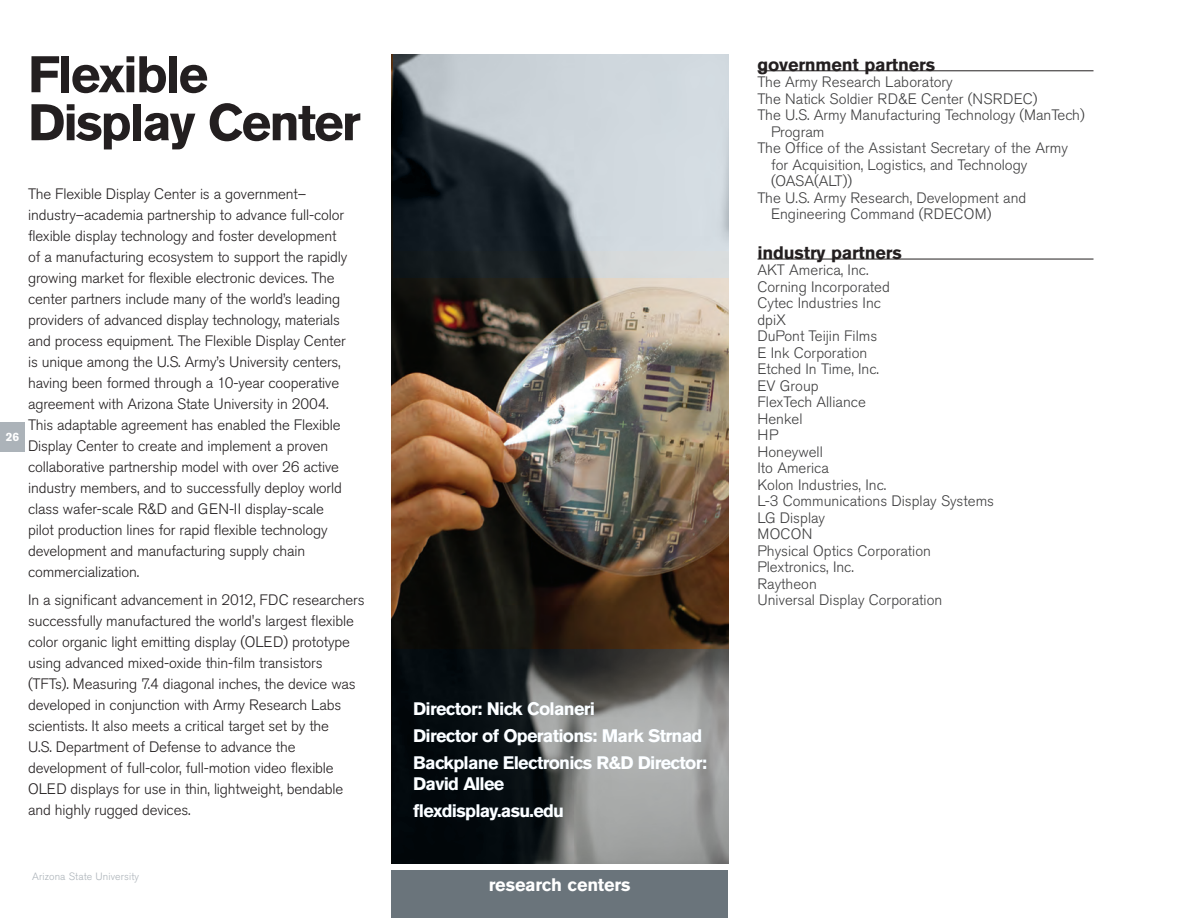
<style>
.page{position:relative;width:1188px;height:918px;background:#fff}
.page>*{position:absolute;margin:0;border:0;box-sizing:border-box;transform-origin:0 0}
.Center_Name_Head{font:700 51px/48px "Akzidenz Grotesk Pro";letter-spacing:-.04em;color:#231f20}
.Center_Name_subhead{font:700 18px/21px "Akzidenz Grotesk Pro";letter-spacing:-.04em;color:#fff}
.Paragraph_Style_1{font:700 18px "Akzidenz Grotesk Pro";letter-spacing:-.01em;color:#231f20}
.Center_Name_subhead-2{font:700 18px "Akzidenz Grotesk Pro";letter-spacing:-.01em;color:#fff}
.t1{font:300 15px/21px "Akzidenz Grotesk Pro";letter-spacing:-.01em;color:#231f20}
.t2{font:300 15px "Akzidenz Grotesk Pro";color:#3e3e3f}
.t3{font:700 12px "Akzidenz Grotesk Pro";color:#fff}
.t4{font:300 10.5px "Akzidenz Grotesk Pro";letter-spacing:.01em;color:#acb3b9}
</style>
<div class="page">
<img style="left:392px;top:54px;width:337px;height:595px">
<hr style="left:758px;top:71px;width:336px;height:1px;background:#231f20">
<hr style="left:758px;top:259px;width:336px;height:1px;background:#231f20">
<svg style="left:392px;top:649px;width:337px;height:215px;background:#4e5152"></svg>
<svg style="left:393px;top:250px;width:335px;height:28px;background:#666c6e"></svg>
<svg style="left:393px;top:54px;width:335px;height:196px;background:#939ba2"></svg>
<div style="left:0;top:422px;width:25px;height:29px;background:#acb3b9"></div>
<div style="left:392px;top:870px;width:336px;height:48px;background:#6a747b"></div>
<p class="Center_Name_Head" style="left:28px;top:50px;width:334px">Flexible<br>Display Center</p>
<p class="t3" style="left:6px;top:429px;width:15px">26</p>
<p class="t1" style="left:28px;top:183px;width:321px">The Flexible Display Center is a government– industry–academia partnership to advance full-color flexible display technology and foster development of a manufacturing ecosystem to support the rapidly growing market for flexible electronic devices. The center partners include many of the world’s leading providers of advanced display technology, materials and process equipment. The Flexible Display Center is unique among the U.S. Army’s University centers, having been formed through a 10-year cooperative agreement with Arizona State University in 2004.<br>This adaptable agreement has enabled the Flexible Display Center to create and implement a proven collaborative partnership model with over 26 active industry members, and to successfully deploy world class wafer-scale R&amp;D and GEN-II display-scale pilot production lines for rapid flexible technology development and manufacturing supply chain commercialization.</p>
<p class="t1" style="left:28px;top:589px;width:338px">In a significant advancement in 2012, FDC researchers successfully manufactured the world's largest flexible color organic light emitting display (OLED) prototype using advanced mixed-oxide thin-film transistors (TFTs). Measuring 7.4 diagonal inches, the device was developed in conjunction with Army Research Labs scientists. It also meets a critical target set by the<br>U.S. Department of Defense to advance the development of full-color, full-motion video flexible OLED displays for use in thin, lightweight, bendable and highly rugged devices.</p>
<p class="t4" style="left:32px;top:869px;width:108px">Arizona State University</p>
<p class="Center_Name_subhead" style="left:413px;top:698px;width:183px">Director: Nick Colaneri</p>
<p class="Center_Name_subhead" style="left:413px;top:725px;width:291px">Director of Operations: Mark Strnad</p>
<p class="Center_Name_subhead" style="left:413px;top:752px;width:295px">Backplane Electronics R&amp;D Director:<br>David Allee</p>
<p class="Center_Name_subhead" style="left:413px;top:800px;width:152px">flexdisplay.asu.edu</p>
<p class="Center_Name_subhead-2" style="left:489px;top:873px;width:143px">research centers</p>
<p class="Paragraph_Style_1" style="left:758px;top:53px;width:179px">government partners</p>
<p class="t2" style="left:758px;top:72px;width:197px">The Army Research Laboratory</p>
<p class="t2" style="left:758px;top:89px;width:282px">The Natick Soldier RD&amp;E Center (NSRDEC)</p>
<p class="t2" style="left:758px;top:105px;width:329px">The U.S. Army Manufacturing Technology (ManTech)</p>
<p class="t2" style="left:771px;top:122px;width:55px">Program</p>
<p class="t2" style="left:758px;top:138px;width:312px">The Offi ce of the Assistant Secretary of the Army</p>
<p class="t2" style="left:771px;top:155px;width:258px">for Acquisition, Logistics, and Technology</p>
<p class="t2" style="left:771px;top:171px;width:83px">(OASA(ALT))</p>
<p class="t2" style="left:758px;top:188px;width:270px">The U.S. Army Research, Development and</p>
<p class="t2" style="left:771px;top:204px;width:222px">Engineering Command (RDECOM)</p>
<p class="Paragraph_Style_1" style="left:758px;top:241px;width:146px">industry partners</p>
<p class="t2" style="left:758px;top:260px;width:113px">AKT America, Inc.</p>
<p class="t2" style="left:758px;top:277px;width:134px">Corning Incorporated</p>
<p class="t2" style="left:758px;top:293px;width:125px">Cytec Industries Inc</p>
<p class="t2" style="left:758px;top:310px;width:30px">dpiX</p>
<p class="t2" style="left:758px;top:326px;width:121px">DuPont Teijin Films</p>
<p class="t2" style="left:758px;top:343px;width:111px">E Ink Corporation</p>
<p class="t2" style="left:758px;top:359px;width:123px">Etched In Time, Inc.</p>
<p class="t2" style="left:758px;top:376px;width:63px">EV Group</p>
<p class="t2" style="left:758px;top:392px;width:110px">FlexTech Alliance</p>
<p class="t2" style="left:758px;top:409px;width:46px">Henkel</p>
<p class="t2" style="left:758px;top:425px;width:22px">HP</p>
<p class="t2" style="left:758px;top:442px;width:67px">Honeywell</p>
<p class="t2" style="left:758px;top:458px;width:73px">Ito America</p>
<p class="t2" style="left:758px;top:475px;width:130px">Kolon Industries, Inc.</p>
<p class="t2" style="left:758px;top:491px;width:238px">L-3 Communications Display Systems</p>
<p class="t2" style="left:758px;top:508px;width:69px">LG Display</p>
<p class="t2" style="left:758px;top:524px;width:57px">MOCON</p>
<p class="t2" style="left:758px;top:541px;width:175px">Physical Optics Corporation</p>
<p class="t2" style="left:758px;top:557px;width:98px">Plextronics, Inc.</p>
<p class="t2" style="left:758px;top:574px;width:61px">Raytheon</p>
<p class="t2" style="left:758px;top:590px;width:186px">Universal Display Corporation</p>
</div>
